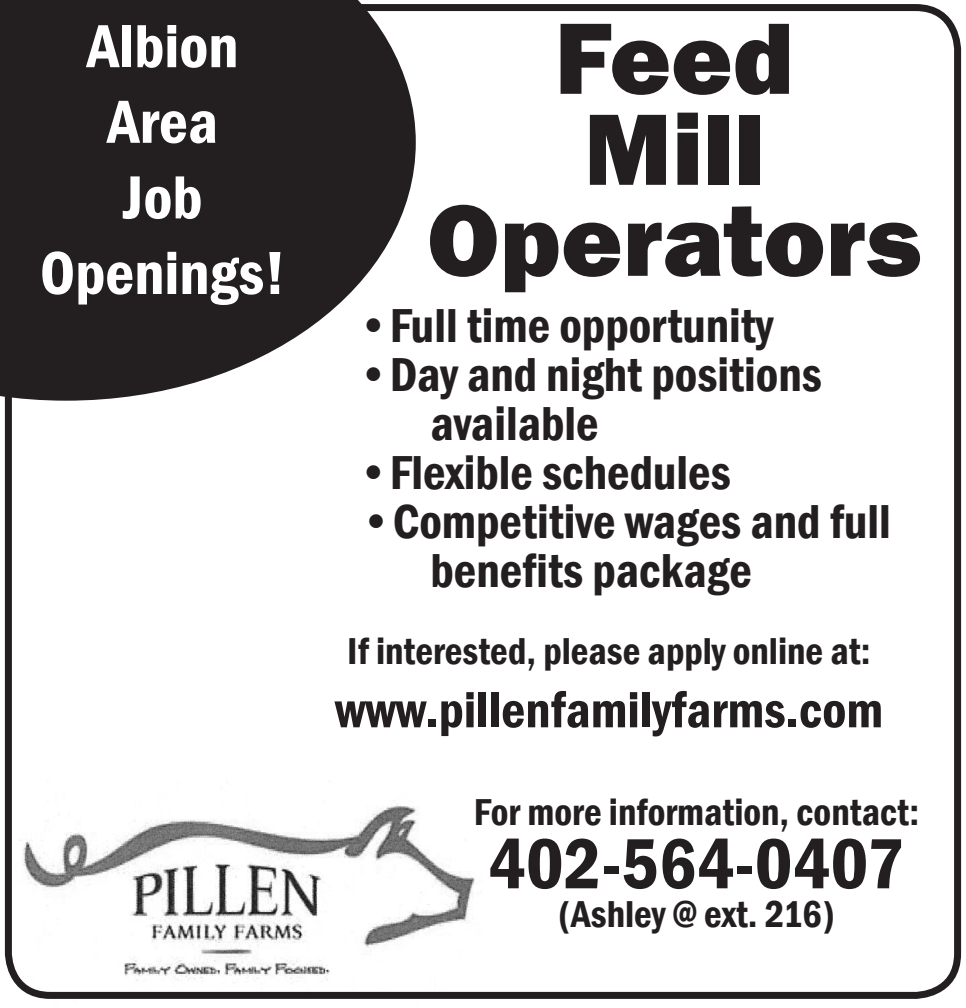
<style>
.page{position:relative;width:966px;height:1008px;background:#fff}
.page>*{position:absolute;margin:0;border:0;box-sizing:border-box;transform-origin:0 0}
.t1{font:800 105px "Franklin Gothic";color:#231f20}
.t2{font:600 condensed 73.5px "Franklin Gothic";color:#231f20}
.t3{font:600 condensed 63px/75.6px "Franklin Gothic";color:#fff;text-align:center}
.t4{font:600 condensed 52.5px "Franklin Gothic";color:#231f20}
.t5{font:600 condensed 49px "Franklin Gothic";color:#231f20}
.t6{font:600 condensed 38.5px "Franklin Gothic";color:#231f20}
</style>
<div class="page">
<img style="left:15px;top:800px;width:460px;height:191px">
<div style="left:5px;top:4px;width:956px;height:995px;border:7px solid #231f20;border-radius:42px"></div>
<svg style="left:0;top:0;width:416px;height:401px;background:#3f3c3d"></svg>
<p class="t3" style="left:87px;top:8px;width:153px">Albion<br>Area</p>
<p class="t3" style="left:123px;top:159px;width:81px">Job</p>
<p class="t3" style="left:40px;top:234px;width:247px">Openings!</p>
<p class="t1" style="left:554px;top:-9px;width:241px">Feed</p>
<p class="t1" style="left:584px;top:82px;width:183px">Mill</p>
<p class="t1" style="left:427px;top:173px;width:496px">Operators</p>
<p class="t5" style="left:357px;top:293px;width:418px">•Full time opportunity</p>
<p class="t5" style="left:357px;top:342px;width:466px">•Day and night positions</p>
<p class="t5" style="left:430px;top:391px;width:170px">available</p>
<p class="t5" style="left:357px;top:440px;width:375px">•Flexible schedules</p>
<p class="t5" style="left:360px;top:489px;width:532px">•Competitive wages and full</p>
<p class="t5" style="left:430px;top:538px;width:323px">benefits package</p>
<p class="t6" style="left:347px;top:626px;width:525px">If interested, please apply online at:</p>
<p class="t4" style="left:335px;top:675px;width:550px">www.pillenfamilyfarms.com</p>
<p class="t6" style="left:474px;top:787px;width:447px">For more information, contact:</p>
<p class="t2" style="left:489px;top:815px;width:417px">402-564-0407</p>
<p class="t6" style="left:558px;top:888px;width:278px">(Ashley @ ext. 216)</p>
</div>
